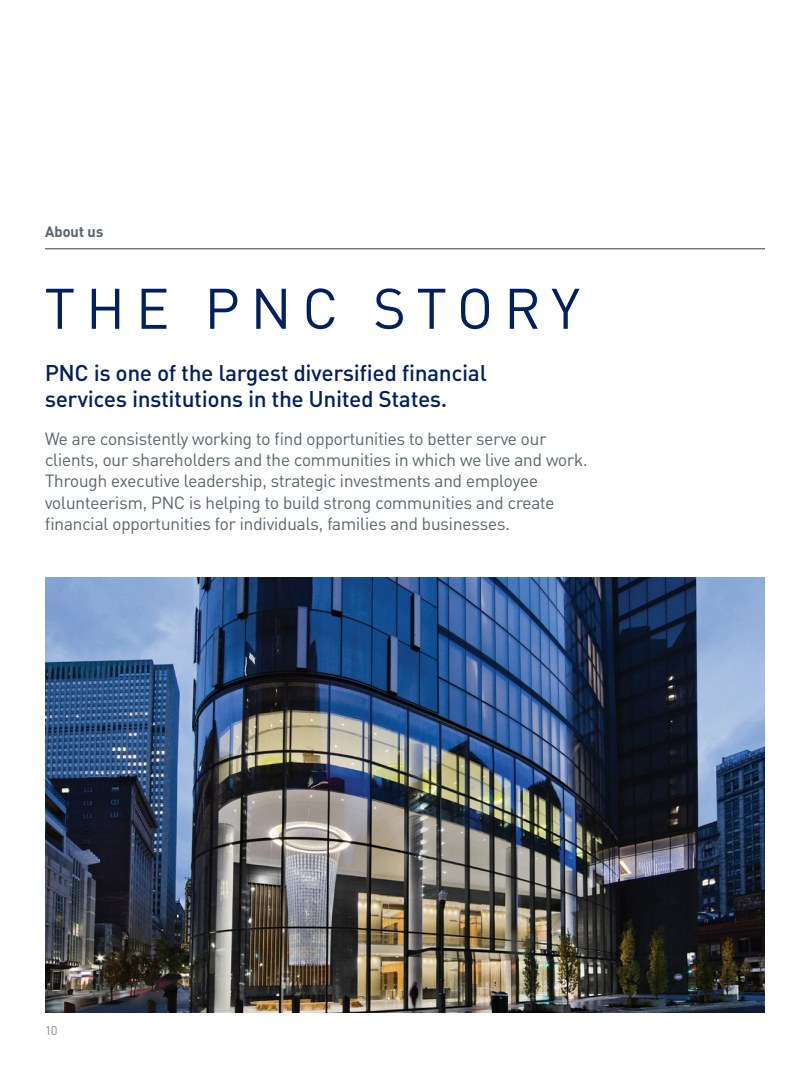
<style>
.page{position:relative;width:810px;height:1080px;background:#fff}
.page>*{position:absolute;margin:0;border:0;box-sizing:border-box;transform-origin:0 0}
.Display_Headlne_45pt{font:56.25px "PNC Brand";letter-spacing:.21em;color:#002060}
.Body_Subhead_18pt{font:500 22.5px/26.2px "PNC Brand";letter-spacing:.01em;color:#002060}
.Body_14pt{font:17.5px/21.2px "PNC Brand";color:#59666f}
.Body_Subhead_12pt{font:700 15px "PNC Brand";letter-spacing:.01em;color:#59666f}
.t1{font:300 12.5px "PNC Brand";color:#59666f}
</style>
<div class="page">
<hr style="left:45px;top:248px;width:720px;height:1px;background:#59666f">
<img style="left:45px;top:578px;width:720px;height:434px">
<p class="Body_Subhead_12pt" style="left:45px;top:222px;width:60px">About us</p>
<p class="Display_Headlne_45pt" style="left:45px;top:273px;width:536px">THE PNC STORY</p>
<p class="Body_Subhead_18pt" style="left:45px;top:359px;width:443px">PNC is one of the largest diversified financial services institutions in the United States.</p>
<p class="Body_14pt" style="left:45px;top:428px;width:544px">We are consistently working to find opportunities to better serve our clients, our shareholders and the communities in which we live and work.<br>Through executive leadership, strategic investments and employee volunteerism, PNC is helping to build strong communities and create financial opportunities for individuals, families and businesses.</p>
<p class="t1" style="left:45px;top:1023px;width:14px">10</p>
</div>
